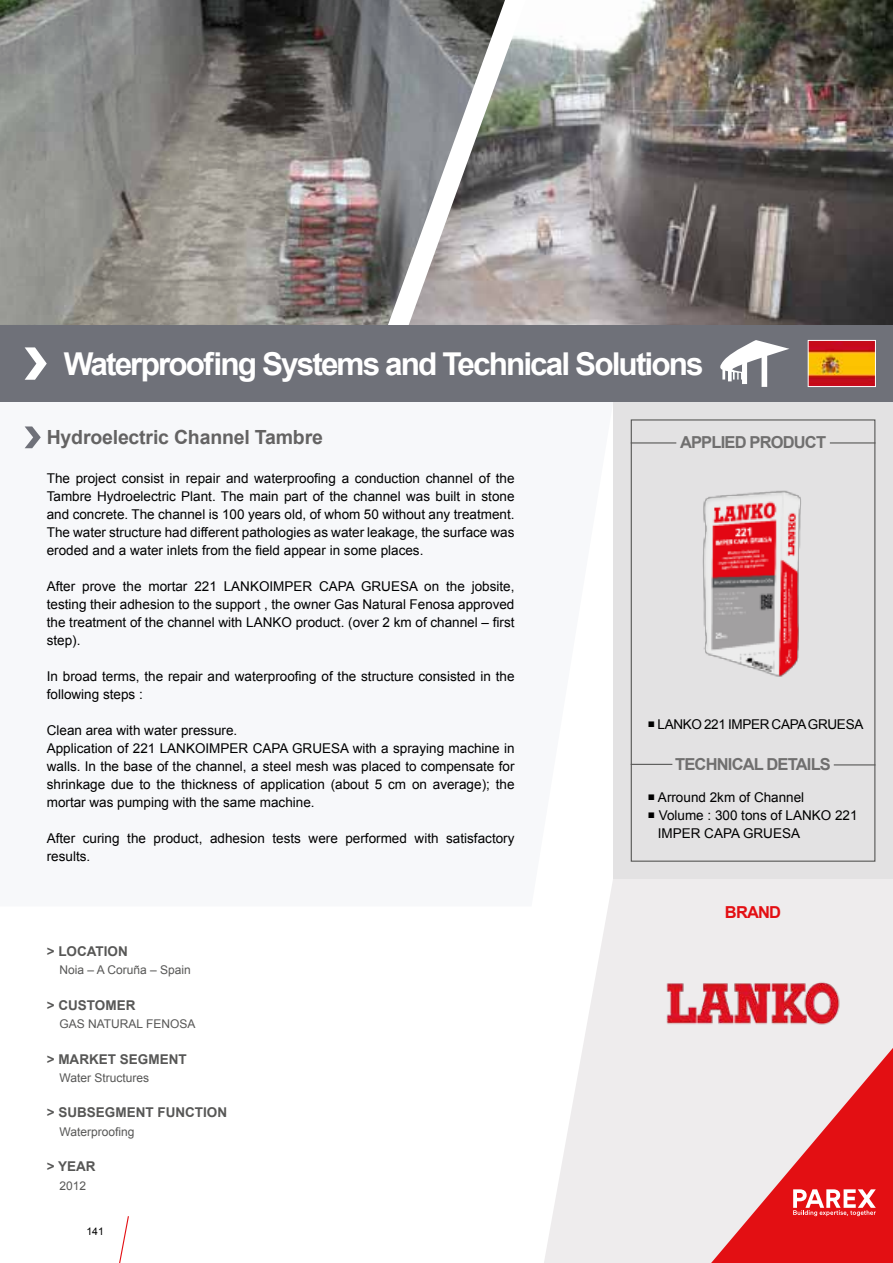
<style>
.page{position:relative;width:893px;height:1263px;background:#fff}
.page>*{position:absolute;margin:0;border:0;box-sizing:border-box;transform-origin:0 0}
.t1{font:700 31.5px "Arial";letter-spacing:-.06em;color:#fff}
.t2{font:700 19.5px "Arial";letter-spacing:-.01em;color:#646363}
.t3{font:700 16.5px "Arial";letter-spacing:-.05em;color:#706f6f}
.t4{font:700 16.5px "Arial";letter-spacing:-.05em;color:#e30f13}
.t5{font:13.5px/18px "Arial";color:#000}
.t6{font:700 13.5px "Arial";color:#575756}
.t7{font:13.5px "Arial";letter-spacing:-.02em;color:#000}
.t8{font:12px "Arial";color:#575756}
.t9{font:10.5px "Arial";color:#000}
.s1{font-size:12px}
</style>
<div class="page">
<img style="left:551px;top:0;width:342px;height:325px">
<img style="left:0;top:0;width:370px;height:325px">
<svg style="left:370px;top:0;width:181px;height:325px;background:#9a9a99"></svg>
<svg style="left:544px;top:878px;width:349px;height:385px;fill:#eeeced"></svg>
<div style="left:613px;top:402px;width:280px;height:476px;background:#e3e2e3"></div>
<svg style="left:24px;top:426px;width:589px;height:480px"></svg>
<svg style="left:119px;top:1216px;width:10px;height:47px"></svg>
<div style="left:0;top:325px;width:893px;height:77px;background:#6f7179"></div>
<svg style="left:25px;top:347px;width:22px;height:33px"></svg>
<img style="left:810px;top:342px;width:64px;height:43px">
<div style="left:808px;top:340px;width:68px;height:47px;border:1px solid #fff"></div>
<svg style="left:720px;top:340px;width:69px;height:47px"></svg>
<img style="left:637px;top:946px;width:209px;height:139px">
<div style="left:631px;top:419px;width:244px;height:443px;border:1px solid #575756"></div>
<svg style="left:711px;top:1048px;width:182px;height:215px;background:#e98385"></svg>
<svg style="left:25px;top:426px;width:16px;height:22px"></svg>
<img style="left:702px;top:490px;width:99px;height:187px">
<hr style="left:631px;top:442px;width:45px;height:1px;background:#575756">
<hr style="left:830px;top:442px;width:45px;height:1px;background:#575756">
<hr style="left:631px;top:764px;width:41px;height:1px;background:#575756">
<hr style="left:834px;top:764px;width:41px;height:1px;background:#575756">
<h1 class="t1" style="left:64px;top:343px;width:641px">Waterproofing Systems and Technical Solutions</h1>
<h2 class="t2" style="left:47px;top:425px;width:278px">Hydroelectric Channel Tambre</h2>
<p class="t5" style="left:47px;top:469px;width:469px;text-align:justify">The project consist in repair and waterproofing a conduction channel of the Tambre Hydroelectric Plant. The main part of the channel was built in stone and concrete. The channel is 100 years old, of whom 50 without any treatment.<br>The water structure had different pathologies as water leakage, the surface was eroded and a water inlets from the field appear in some places.</p>
<p class="t5" style="left:47px;top:577px;width:469px;text-align:justify">After prove the mortar 221 LANKOIMPER CAPA GRUESA on the jobsite, testing their adhesion to the support , the owner Gas Natural Fenosa approved the treatment of the channel with LANKO product. (over 2 km of channel – first step).</p>
<p class="t5" style="left:47px;top:667px;width:469px">In broad terms, the repair and waterproofing of the structure consisted in the following steps :</p>
<p class="t5" style="left:47px;top:721px;width:469px">Clean area with water pressure.<br>Application of 221 LANKOIMPER CAPA GRUESA with a spraying machine in walls. In the base of the channel, a steel mesh was placed to compensate for shrinkage due to the thickness of application (about 5 cm on average); the mortar was pumping with the same machine.</p>
<p class="t5" style="left:47px;top:829px;width:469px">After curing the product, adhesion tests were performed with satisfactory results.</p>
<p class="t6" style="left:47px;top:942px;width:83px">&gt; LOCATION</p>
<p class="t8" style="left:60px;top:962px;width:133px">Noia – A Coruña – Spain</p>
<p class="t6" style="left:47px;top:996px;width:90px">&gt; CUSTOMER</p>
<p class="t8" style="left:60px;top:1016px;width:138px">GAS NATURAL FENOSA</p>
<p class="t6" style="left:47px;top:1050px;width:141px">&gt; MARKET SEGMENT</p>
<p class="t8" style="left:60px;top:1070px;width:91px">Water Structures</p>
<p class="t6" style="left:47px;top:1104px;width:182px">&gt; SUBSEGMENT FUNCTION</p>
<p class="t8" style="left:60px;top:1124px;width:76px">Waterproofing</p>
<p class="t6" style="left:47px;top:1157px;width:50px">&gt; YEAR</p>
<p class="t8" style="left:60px;top:1178px;width:28px">2012</p>
<p class="t9" style="left:86px;top:1224px;width:19px">141</p>
<p class="t3" style="left:680px;top:432px;width:148px">APPLIED PRODUCT</p>
<p class="t7" style="left:648px;top:715px;width:217px"><span class="s1">■</span> LANKO 221 IMPER CAPA GRUESA</p>
<p class="t3" style="left:675px;top:753px;width:157px">TECHNICAL DETAILS</p>
<p class="t5" style="left:648px;top:788px;width:158px"><span class="s1">■</span> Arround 2km of Channel</p>
<p class="t5" style="left:658px;top:806px;width:201px;text-indent:-10px"><span class="s1">■</span> Volume : 300 tons of LANKO 221<br>IMPER CAPA GRUESA</p>
<p class="t4" style="left:725px;top:901px;width:58px">BRAND</p>
</div>
